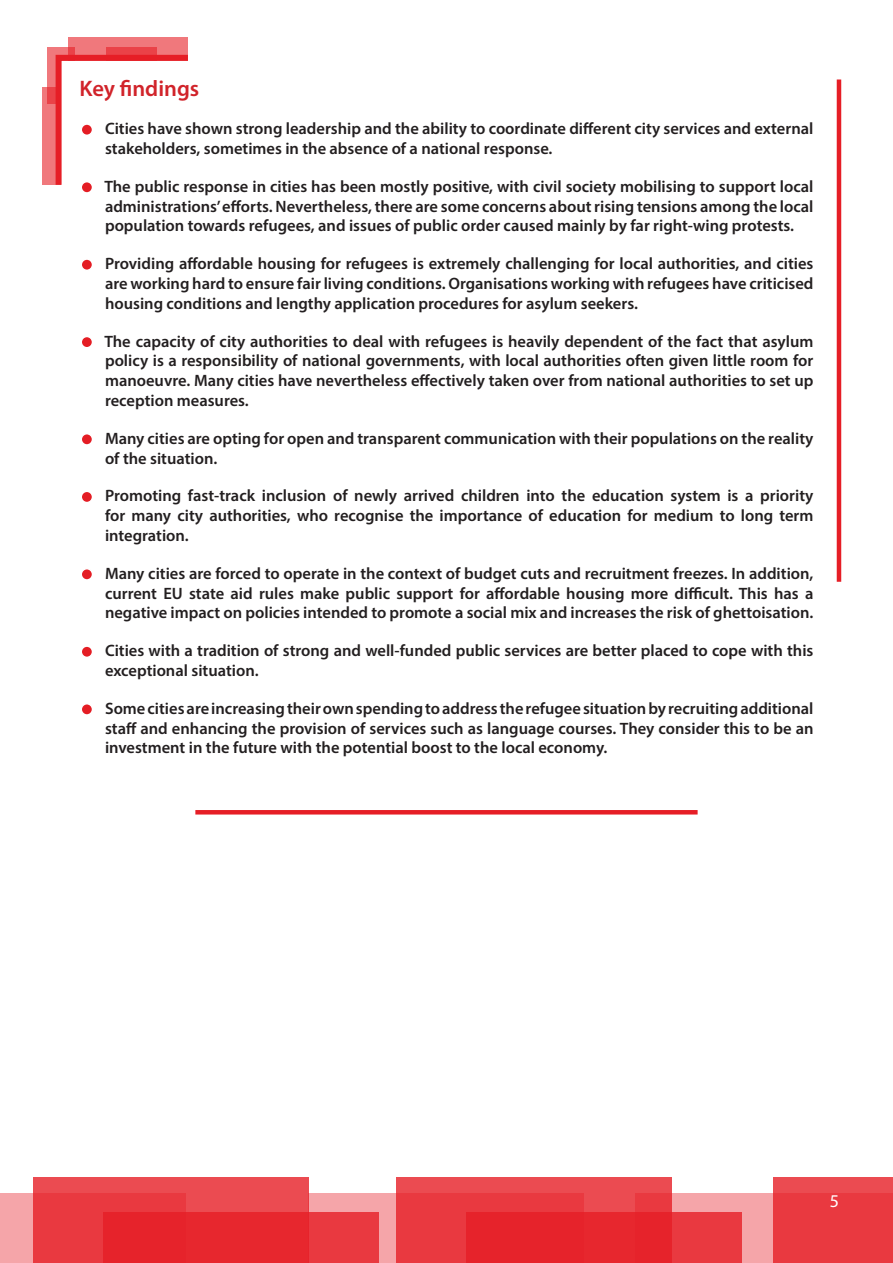
<style>
.page{position:relative;width:893px;height:1263px;background:#fff}
.page>*{position:absolute;margin:0;border:0;box-sizing:border-box;transform-origin:0 0}
.Box_title{font:600 22.5px "Myriad Pro";color:#d1232a}
.t1{font:18px "Myriad Pro";color:#fff}
.Circle_bullets{font:600 16.5px/19.8px "Myriad Pro";color:#231f20;text-align:justify}
</style>
<div class="page">
<div style="left:0;top:1193px;width:186px;height:70px;background:#f5a5a9"></div>
<div style="left:309px;top:1193px;width:275px;height:70px;background:#f5a5a9"></div>
<div style="left:635px;top:1193px;width:258px;height:70px;background:#f5a5a9"></div>
<div style="left:33px;top:1177px;width:276px;height:86px;background:linear-gradient(to bottom,#eb484e,#e8343b)"></div>
<div style="left:396px;top:1177px;width:276px;height:86px;background:linear-gradient(to bottom,#ea464c,#e8343c)"></div>
<div style="left:773px;top:1177px;width:120px;height:86px;background:linear-gradient(to bottom,#ea444a,#e9353c)"></div>
<div style="left:103px;top:1212px;width:275px;height:51px;background:linear-gradient(to right,#e51e25,#e9373e)"></div>
<div style="left:466px;top:1212px;width:276px;height:51px;background:linear-gradient(to right,#e51d25,#e9363d)"></div>
<div style="left:81px;top:181px;width:12px;height:13px;border:2px solid #fff;border-radius:50%"></div>
<div style="left:81px;top:259px;width:12px;height:11px;background:#e41d24;border-radius:50%"></div>
<div style="left:81px;top:258px;width:12px;height:13px;border:2px solid #fff;border-radius:50%"></div>
<div style="left:81px;top:336px;width:12px;height:12px;background:#e41d24;border-radius:50%"></div>
<div style="left:81px;top:336px;width:12px;height:12px;border:2px solid #fff;border-radius:50%"></div>
<div style="left:81px;top:434px;width:12px;height:11px;background:#e41d24;border-radius:50%"></div>
<div style="left:81px;top:433px;width:12px;height:13px;border:2px solid #fff;border-radius:50%"></div>
<div style="left:81px;top:491px;width:12px;height:12px;background:#e41d24;border-radius:50%"></div>
<div style="left:81px;top:490px;width:12px;height:13px;border:2px solid #fff;border-radius:50%"></div>
<div style="left:81px;top:569px;width:12px;height:11px;background:#e41d24;border-radius:50%"></div>
<div style="left:81px;top:568px;width:12px;height:13px;border:2px solid #fff;border-radius:50%"></div>
<div style="left:81px;top:646px;width:12px;height:11px;background:#e41d24;border-radius:50%"></div>
<div style="left:81px;top:645px;width:12px;height:13px;border:2px solid #fff;border-radius:50%"></div>
<div style="left:81px;top:704px;width:12px;height:11px;background:#e41d24;border-radius:50%"></div>
<div style="left:81px;top:703px;width:12px;height:13px;border:2px solid #fff;border-radius:50%"></div>
<hr style="left:195px;top:810px;width:503px;height:4px;background:#e61e26">
<hr style="left:837px;top:80px;width:4px;height:502px;background:#e61e26">
<div style="left:68px;top:38px;width:119px;height:23px;background:#f0787c"></div>
<div style="left:106px;top:47px;width:50px;height:14px;background:#ea4248"></div>
<div style="left:47px;top:47px;width:14px;height:57px;background:#f0787c"></div>
<svg style="left:61px;top:47px;width:14px;height:5px"></svg>
<svg style="left:42px;top:87px;width:11px;height:98px"></svg>
<svg style="left:53px;top:52px;width:135px;height:139px"></svg>
<p class="Box_title" style="left:80px;top:75px;width:121px">Key findings</p>
<p class="Circle_bullets" style="left:105px;top:118px;width:710px">Cities have shown strong leadership and the ability to coordinate different city services and external stakeholders, sometimes in the absence of a national response.</p>
<p class="Circle_bullets" style="left:104px;top:176px;width:711px">The public response in cities has been mostly positive, with civil society mobilising to support local administrations’ efforts. Nevertheless, there are some concerns about rising tensions among the local population towards refugees, and issues of public order caused mainly by far right-wing protests.</p>
<p class="Circle_bullets" style="left:105px;top:253px;width:710px">Providing affordable housing for refugees is extremely challenging for local authorities, and cities are working hard to ensure fair living conditions. Organisations working with refugees have criticised housing conditions and lengthy application procedures for asylum seekers.</p>
<p class="Circle_bullets" style="left:104px;top:331px;width:711px">The capacity of city authorities to deal with refugees is heavily dependent of the fact that asylum policy is a responsibility of national governments, with local authorities often given little room for manoeuvre. Many cities have nevertheless effectively taken over from national authorities to set up reception measures.</p>
<p class="Circle_bullets" style="left:105px;top:428px;width:710px">Many cities are opting for open and transparent communication with their populations on the reality of the situation.</p>
<p class="Circle_bullets" style="left:105px;top:486px;width:710px">Promoting fast-track inclusion of newly arrived children into the education system is a priority for many city authorities, who recognise the importance of education for medium to long term integration.</p>
<p class="Circle_bullets" style="left:105px;top:563px;width:710px">Many cities are forced to operate in the context of budget cuts and recruitment freezes. In addition, current EU state aid rules make public support for affordable housing more difficult. This has a negative impact on policies intended to promote a social mix and increases the risk of ghettoisation.</p>
<p class="Circle_bullets" style="left:105px;top:640px;width:710px">Cities with a tradition of strong and well-funded public services are better placed to cope with this exceptional situation.</p>
<p class="Circle_bullets" style="left:105px;top:698px;width:710px">Some cities are increasing their own spending to address the refugee situation by recruiting additional staff and enhancing the provision of services such as language courses. They consider this to be an investment in the future with the potential boost to the local economy.</p>
<p class="t1" style="left:830px;top:1189px;width:11px">5</p>
</div>
